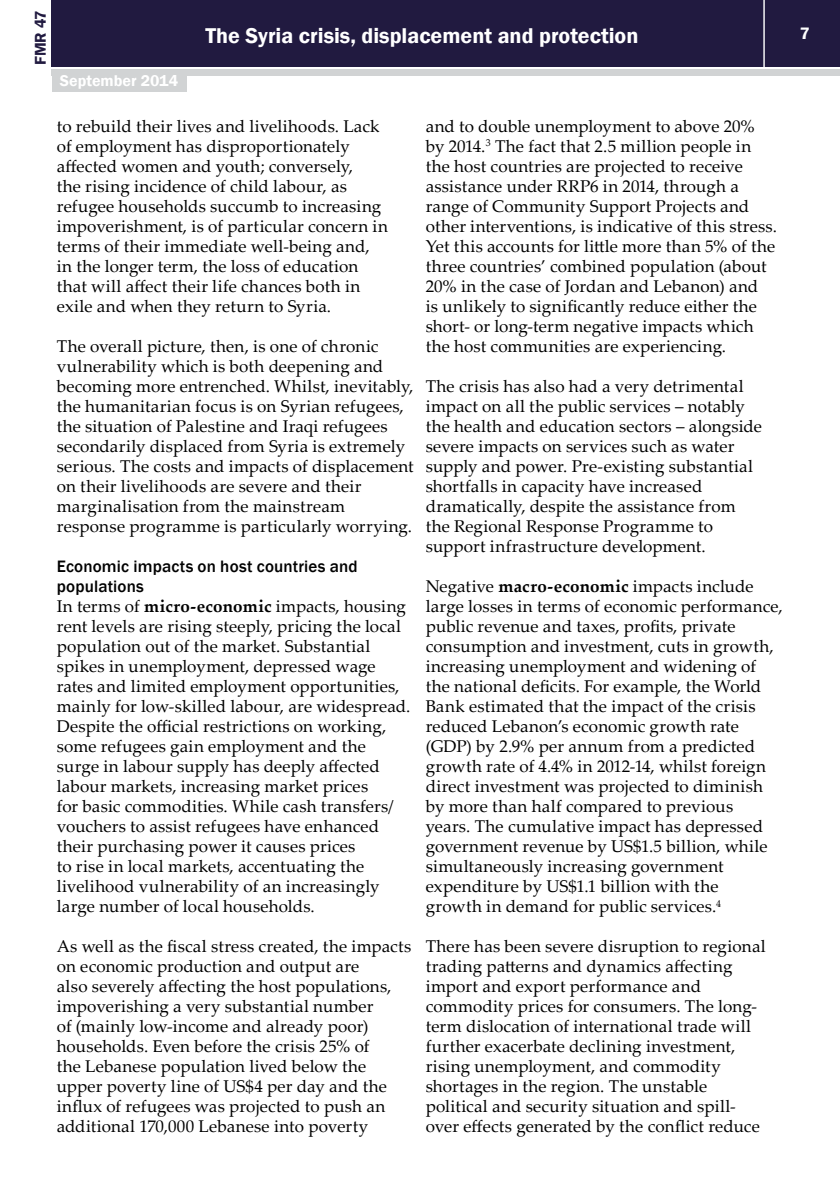
<style>
.page{position:relative;width:840px;height:1191px;background:#fff}
.page>*{position:absolute;margin:0;border:0;box-sizing:border-box;transform-origin:0 0}
.t1{font:600 22px "Franklin Gothic";color:#fff}
.t2{font:17px/20px "Palatino Linotype";letter-spacing:.01em;color:#000}
.t3{font:500 17px/20px "Franklin Gothic";letter-spacing:.01em;color:#000}
.t4{font:600 17px "Franklin Gothic";color:#fff}
.t5{font:600 16px "Franklin Gothic";color:#fff}
.t6{font:600 16px "Franklin Gothic";color:#211a40}
.s1{font-weight:700}
</style>
<div class="page">
<div style="left:52px;top:0;width:787px;height:66px;background:#211a40"></div>
<div style="left:52px;top:69px;width:787px;height:6px;background:#d1d3d4"></div>
<hr style="left:763px;top:0;width:1px;height:68px;background:#fff">
<div style="left:52px;top:74px;width:134px;height:18px;background:#d1d3d4"></div>
<p class="t6" style="left:31px;top:65px;width:57px;rotate:-90deg">FMR 47</p>
<p class="t1" style="left:205px;top:22px;width:434px">The Syria crisis, displacement and protection</p>
<p class="t4" style="left:799px;top:23px;width:11px">7</p>
<p class="t5" style="left:60px;top:71px;width:120px">September 2014</p>
<p class="t2" style="left:57px;top:116px;width:332px">to rebuild their lives and livelihoods. Lack of employment has disproportionately affected women and youth; conversely,<br>the rising incidence of child labour, as refugee households succumb to increasing impoverishment, is of particular concern in terms of their immediate well-being and, in the longer term, the loss of education that will affect their life chances both in exile and when they return to Syria.</p>
<p class="t2" style="left:57px;top:335px;width:358px">The overall picture, then, is one of chronic vulnerability which is both deepening and becoming more entrenched. Whilst, inevitably, the humanitarian focus is on Syrian refugees, the situation of Palestine and Iraqi refugees secondarily displaced from Syria is extremely serious. The costs and impacts of displacement on their livelihoods are severe and their marginalisation from the mainstream response programme is particularly worrying.</p>
<p class="t3" style="left:57px;top:556px;width:302px">Economic impacts on host countries and populations</p>
<p class="t2" style="left:57px;top:595px;width:355px">In terms of <span class="s1">micro-economic</span> impacts, housing rent levels are rising steeply, pricing the local population out of the market. Substantial spikes in unemployment, depressed wage rates and limited employment opportunities, mainly for low-skilled labour, are widespread.<br>Despite the official restrictions on working, some refugees gain employment and the surge in labour supply has deeply affected labour markets, increasing market prices<br>for basic commodities. While cash transfers/ vouchers to assist refugees have enhanced their purchasing power it causes prices<br>to rise in local markets, accentuating the livelihood vulnerability of an increasingly large number of local households.</p>
<p class="t2" style="left:57px;top:935px;width:356px">As well as the fiscal stress created, the impacts on economic production and output are<br>also severely affecting the host populations, impoverishing a very substantial number<br>of (mainly low-income and already poor) households. Even before the crisis 25% of<br>the Lebanese population lived below the upper poverty line of US$4 per day and the influx of refugees was projected to push an additional 170,000 Lebanese into poverty</p>
<p class="t2" style="left:425px;top:115px;width:352px">and to double unemployment to above 20% by 2014.<sup>3</sup> The fact that 2.5 million people in the host countries are projected to receive assistance under RRP6 in 2014, through a range of Community Support Projects and other interventions, is indicative of this stress.<br>Yet this accounts for little more than 5% of the three countries’ combined population (about 20% in the case of Jordan and Lebanon) and<br>is unlikely to significantly reduce either the short- or long-term negative impacts which the host communities are experiencing.</p>
<p class="t2" style="left:425px;top:375px;width:337px">The crisis has also had a very detrimental impact on all the public services – notably the health and education sectors – alongside severe impacts on services such as water supply and power. Pre-existing substantial shortfalls in capacity have increased dramatically, despite the assistance from the Regional Response Programme to support infrastructure development.</p>
<p class="t2" style="left:425px;top:575px;width:358px">Negative <span class="s1">macro-economic</span> impacts include large losses in terms of economic performance, public revenue and taxes, profits, private consumption and investment, cuts in growth, increasing unemployment and widening of the national deficits. For example, the World Bank estimated that the impact of the crisis reduced Lebanon’s economic growth rate (GDP) by 2.9% per annum from a predicted growth rate of 4.4% in 2012-14, whilst foreign direct investment was projected to diminish by more than half compared to previous<br>years. The cumulative impact has depressed government revenue by US$1.5 billion, while simultaneously increasing government expenditure by US$1.1 billion with the<br>growth in demand for public services.<sup>4</sup></p>
<p class="t2" style="left:425px;top:936px;width:341px">There has been severe disruption to regional trading patterns and dynamics affecting import and export performance and commodity prices for consumers. The long&shy;term dislocation of international trade will further exacerbate declining investment, rising unemployment, and commodity shortages in the region. The unstable political and security situation and spill&shy;over effects generated by the conflict reduce</p>
</div>
